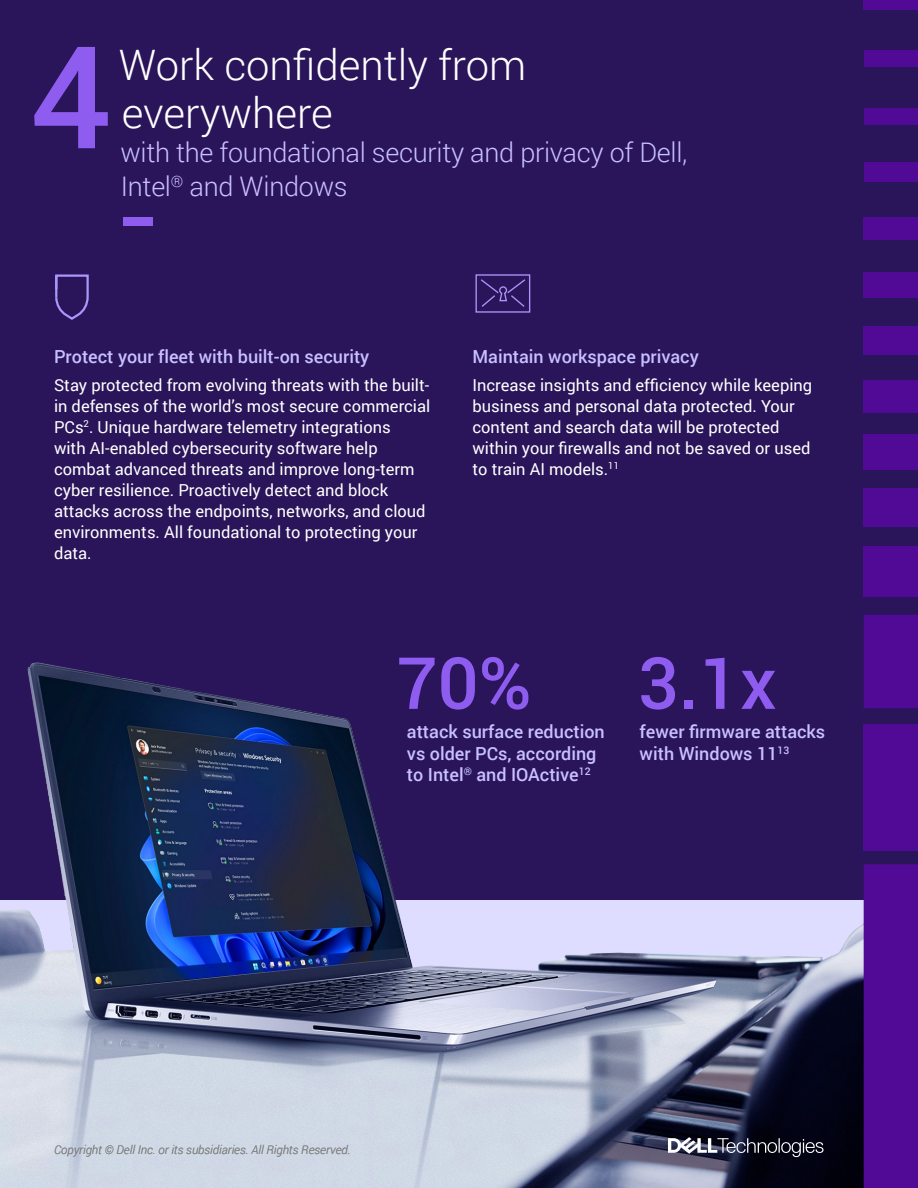
<style>
.page{position:relative;width:918px;height:1188px;background:#2a145a}
.page>*{position:absolute;margin:0;border:0;box-sizing:border-box;transform-origin:0 0}
.Page_Header{font:500 142.5px "Roboto";color:#8e5cef}
.Page_Header-2{font:500 72px "Roboto";color:#8e5cef}
.Page_Header-3{font:300 42px/48px "Roboto";color:#fff}
.Page_Subhead{font:300 27px "Roboto";letter-spacing:-.01em;color:#c8c0ff}
.Body_Copy_Header{font:500 18px/21.6px "Roboto";color:#c8c0ff}
.Body_Copy{font:16.5px/21px "Roboto";color:#fff}
.Small_Type___Page_Number{font:italic 300 12px "Roboto";color:#808080}
</style>
<div class="page">
<img style="left:0;top:633px;width:864px;height:555px">
<div style="left:864px;top:488px;width:54px;height:39px;background:#500a96"></div>
<div style="left:864px;top:546px;width:54px;height:50px;background:#500a96"></div>
<div style="left:864px;top:615px;width:54px;height:93px;background:#500a96"></div>
<div style="left:864px;top:724px;width:54px;height:126px;background:#500a96"></div>
<div style="left:864px;top:864px;width:54px;height:324px;background:#500a96"></div>
<div style="left:864px;top:434px;width:54px;height:35px;background:#500a96"></div>
<div style="left:864px;top:380px;width:54px;height:32px;background:#500a96"></div>
<div style="left:864px;top:326px;width:54px;height:29px;background:#500a96"></div>
<div style="left:864px;top:272px;width:54px;height:26px;background:#500a96"></div>
<div style="left:864px;top:218px;width:54px;height:22px;background:#500a96"></div>
<div style="left:864px;top:0;width:54px;height:9px;background:#500a96"></div>
<div style="left:123px;top:217px;width:30px;height:9px;background:#8e5cef"></div>
<div style="left:864px;top:51px;width:54px;height:16px;background:#500a96"></div>
<div style="left:864px;top:162px;width:54px;height:19px;background:#500a96"></div>
<div style="left:864px;top:108px;width:54px;height:16px;background:#500a96"></div>
<svg style="left:668px;top:1137px;width:156px;height:20px"></svg>
<svg style="left:475px;top:274px;width:56px;height:39px"></svg>
<svg style="left:55px;top:274px;width:34px;height:46px"></svg>
<hr style="left:55px;top:276px;width:2px;height:22px;background:#ab97fc">
<p class="Page_Header" style="left:30px;top:-3px;width:82px">4</p>
<p class="Page_Header-3" style="left:119px;top:40px;width:409px">Work confidently from everywhere</p>
<p class="Page_Subhead" style="left:120px;top:134px;width:569px">with the foundational security and privacy of Dell,</p>
<p class="Page_Subhead" style="left:121px;top:167px;width:228px">Intel<sup>®</sup> and Windows</p>
<p class="Body_Copy_Header" style="left:54px;top:345px;width:317px">Protect your fleet with built-on security</p>
<p class="Body_Copy" style="left:54px;top:374px;width:378px">Stay protected from evolving threats with the built&shy;in defenses of the world’s most secure commercial PCs<sup>2</sup>. Unique hardware telemetry integrations<br>with AI-enabled cybersecurity software help combat advanced threats and improve long-term cyber resilience. Proactively detect and block attacks across the endpoints, networks, and cloud environments. All foundational to protecting your data.</p>
<p class="Body_Copy_Header" style="left:472px;top:345px;width:228px">Maintain workspace privacy</p>
<p class="Body_Copy" style="left:472px;top:374px;width:341px">Increase insights and efficiency while keeping business and personal data protected. Your content and search data will be protected within your firewalls and not be saved or used to train AI models.<sup>11</sup></p>
<p class="Page_Header-2" style="left:397px;top:633px;width:136px">70%</p>
<p class="Body_Copy_Header" style="left:407px;top:720px;width:199px">attack surface reduction vs older PCs, according to Intel<sup>®</sup> and IOActive<sup>12</sup></p>
<p class="Page_Header-2" style="left:638px;top:633px;width:140px">3.1x</p>
<p class="Body_Copy_Header" style="left:640px;top:720px;width:187px">fewer firmware attacks with Windows 11<sup>13</sup></p>
<p class="Small_Type___Page_Number" style="left:54px;top:1142px;width:298px">Copyright © Dell Inc. or its subsidiaries. All Rights Reserved.</p>
</div>
